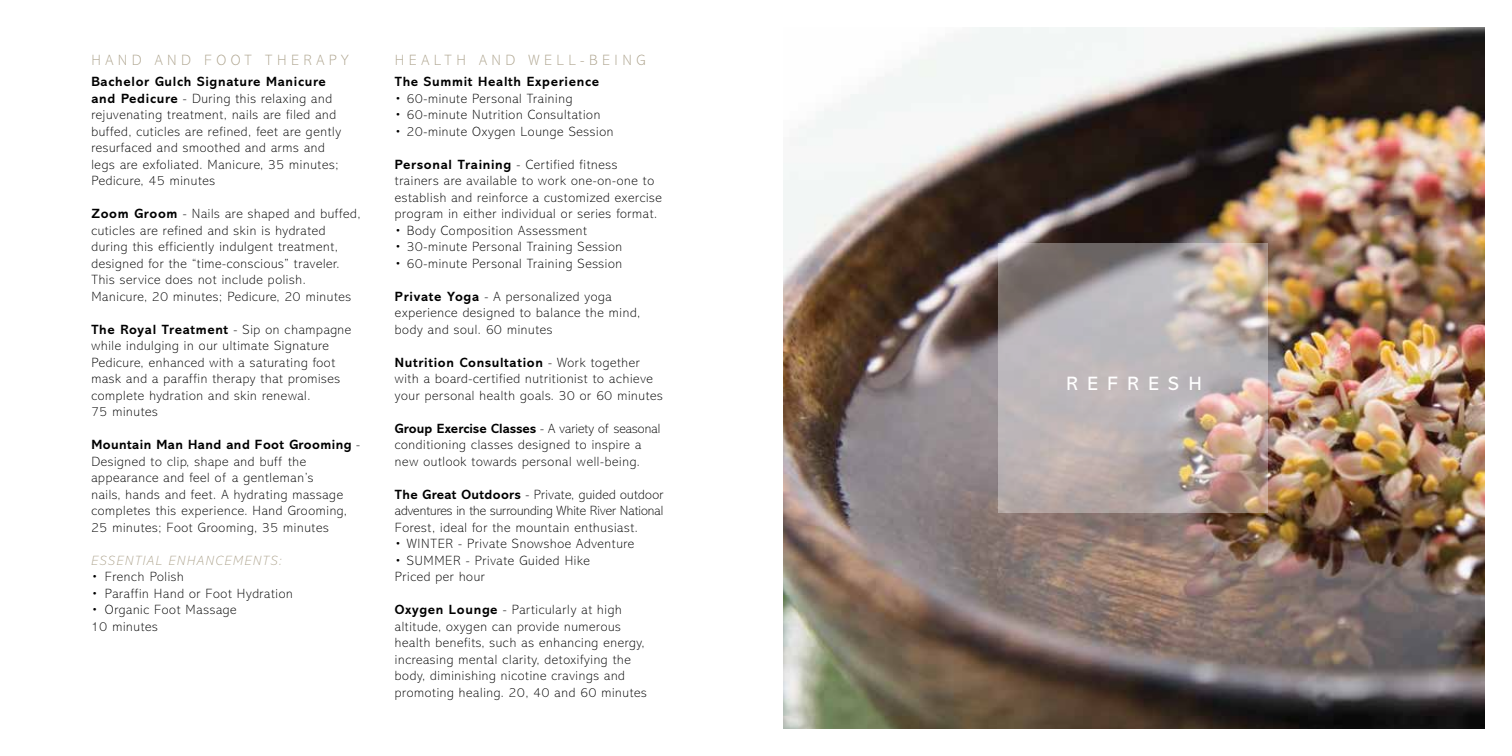
<style>
.page{position:relative;width:1512px;height:756px;background:#fff}
.page>*{position:absolute;margin:0;border:0;box-sizing:border-box;transform-origin:0 0}
.t1{font:19.5px "Abadi";letter-spacing:.5em;color:#fff}
.t2{font:200 15px "Abadi";letter-spacing:.3em;color:#ada38d}
.t3{font:200 13.5px/16.5px "Abadi";letter-spacing:.05em;color:#000}
.t4{font:700 13.5px "Abadi";letter-spacing:.05em;color:#000}
.t5{font:italic 200 13.5px "Abadi";letter-spacing:.1em;color:#ada38d}
.s1{font-weight:700}
</style>
<div class="page">
<img style="left:783px;top:27px;width:702px;height:702px">
<svg style="left:998px;top:243px;width:270px;height:270px;background:#b6aba9"></svg>
<p class="t2" style="left:91px;top:52px;width:259px">HAND AND FOOT THERAPY</p>
<p class="t3" style="left:91px;top:74px;width:251px"><span class="s1">Bachelor Gulch Signature Manicure and Pedicure</span> - During this relaxing and rejuvenating treatment, nails are filed and buffed, cuticles are refined, feet are gently resurfaced and smoothed and arms and legs are exfoliated. Manicure, 35 minutes; Pedicure, 45 minutes</p>
<p class="t3" style="left:91px;top:206px;width:270px"><span class="s1">Zoom Groom</span> - Nails are shaped and buffed, cuticles are refined and skin is hydrated during this efficiently indulgent treatment, designed for the “time-conscious” traveler.<br>This service does not include polish.<br>Manicure, 20 minutes; Pedicure, 20 minutes</p>
<p class="t3" style="left:91px;top:321px;width:261px"><span class="s1">The Royal Treatment</span> - Sip on champagne while indulging in our ultimate Signature Pedicure, enhanced with a saturating foot mask and a paraffin therapy that promises complete hydration and skin renewal.<br>75 minutes</p>
<p class="t3" style="left:91px;top:437px;width:270px"><span class="s1">Mountain Man Hand and Foot Grooming</span> - Designed to clip, shape and buff the appearance and feel of a gentleman’s<br>nails, hands and feet. A hydrating massage completes this experience. Hand Grooming, 25 minutes; Foot Grooming, 35 minutes</p>
<p class="t5" style="left:91px;top:553px;width:192px">ESSENTIAL ENHANCEMENTS:</p>
<p class="t3" style="left:91px;top:569px;width:94px">• French Polish</p>
<p class="t3" style="left:91px;top:585px;width:203px">• Paraffin Hand or Foot Hydration</p>
<p class="t3" style="left:91px;top:602px;width:147px">• Organic Foot Massage<br>10 minutes</p>
<p class="t2" style="left:395px;top:52px;width:252px">HEALTH AND WELL-BEING</p>
<p class="t4" style="left:395px;top:74px;width:206px">The Summit Health Experience</p>
<p class="t3" style="left:395px;top:90px;width:179px">• 60-minute Personal Training</p>
<p class="t3" style="left:395px;top:107px;width:207px">• 60-minute Nutrition Consultation</p>
<p class="t3" style="left:395px;top:123px;width:220px">• 20-minute Oxygen Lounge Session</p>
<p class="t3" style="left:395px;top:156px;width:269px"><span class="s1">Personal Training</span> - Certified fitness trainers are available to work one-on-one to establish and reinforce a customized exercise program in either individual or series format.</p>
<p class="t3" style="left:395px;top:222px;width:194px">• Body Composition Assessment</p>
<p class="t3" style="left:395px;top:239px;width:229px">• 30-minute Personal Training Session</p>
<p class="t3" style="left:395px;top:255px;width:229px">• 60-minute Personal Training Session</p>
<p class="t3" style="left:395px;top:288px;width:247px"><span class="s1">Private Yoga</span> - A personalized yoga experience designed to balance the mind, body and soul. 60 minutes</p>
<p class="t3" style="left:395px;top:354px;width:269px"><span class="s1">Nutrition Consultation</span> - Work together with a board-certified nutritionist to achieve your personal health goals. 30 or 60 minutes</p>
<p class="t3" style="left:395px;top:420px;width:267px"><span class="s1">Group Exercise Classes</span> - A variety of seasonal conditioning classes designed to inspire a new outlook towards personal well-being.</p>
<p class="t3" style="left:395px;top:486px;width:270px;text-align:justify"><span class="s1">The Great Outdoors</span> - Private, guided outdoor adventures in the surrounding White River National Forest, ideal for the mountain enthusiast.</p>
<p class="t3" style="left:395px;top:536px;width:31px">• Winter</p>
<p class="t3" style="left:458px;top:536px;width:178px">- Private Snowshoe Adventure</p>
<p class="t3" style="left:395px;top:552px;width:30px">• Summer</p>
<p class="t3" style="left:395px;top:552px;width:196px;text-indent:71px">- Private Guided Hike<br>Priced per hour</p>
<p class="t3" style="left:395px;top:602px;width:253px"><span class="s1">Oxygen Lounge</span> - Particularly at high altitude, oxygen can provide numerous health benefits, such as enhancing energy, increasing mental clarity, detoxifying the body, diminishing nicotine cravings and promoting healing. 20, 40 and 60 minutes</p>
<h1 class="t1" style="left:1066px;top:373px;width:137px">REFRESH</h1>
</div>
